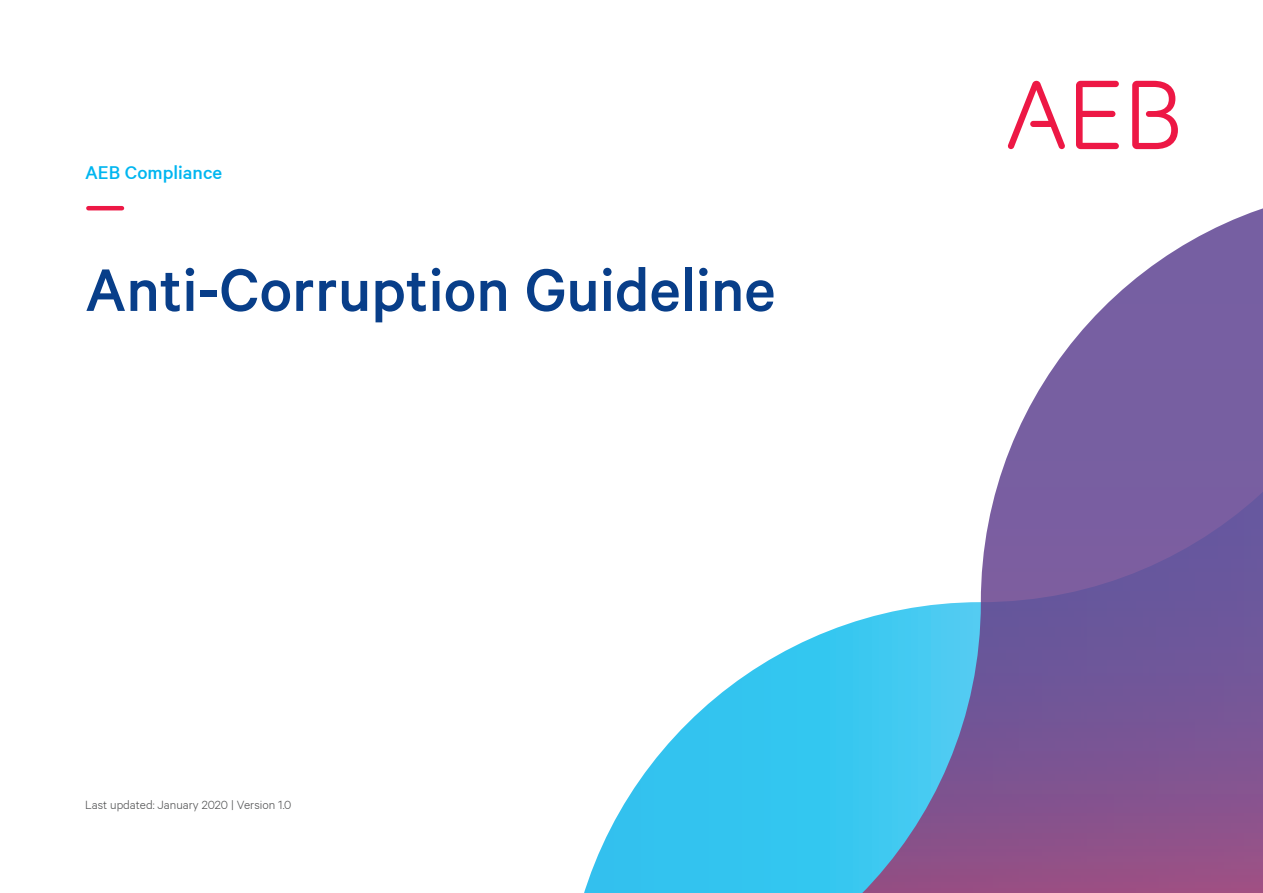
<style>
.page{position:relative;width:1263px;height:893px;background:#fff}
.page>*{position:absolute;margin:0;border:0;box-sizing:border-box;transform-origin:0 0}
.t1{font:500 67.5px "Calibre";color:#083e89}
.t2{font:500 21px "Calibre";color:#00b6f0}
.t3{font:300 13.5px "Calibre";color:#4b4c4d}
</style>
<div class="page">
<svg style="left:584px;top:208px;width:679px;height:685px"></svg>
<svg style="left:1076px;top:81px;width:43px;height:68px"></svg>
<svg style="left:1008px;top:81px;width:57px;height:68px"></svg>
<svg style="left:1132px;top:81px;width:46px;height:68px"></svg>
<hr style="left:88px;top:206px;width:34px;height:4px;background:#ed1845">
<h2 class="t2" style="left:85px;top:160px;width:139px">AEB Compliance</h2>
<h1 class="t1" style="left:85px;top:251px;width:692px">Anti-Corruption Guideline</h1>
<p class="t3" style="left:85px;top:797px;width:208px">Last updated: January 2020 | Version 1.0</p>
</div>
